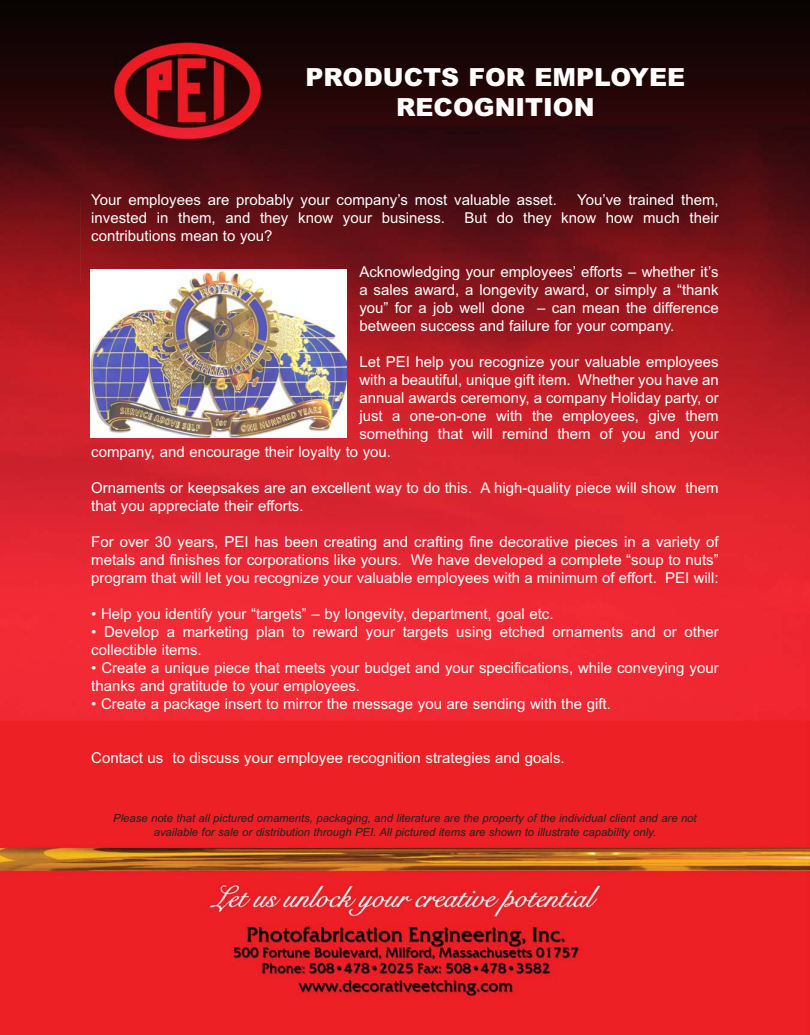
<style>
.page{position:relative;width:810px;height:1035px;background:#fff}
.page>*{position:absolute;margin:0;border:0;box-sizing:border-box;transform-origin:0 0}
.t1{font:900 25px/30px "Arial";color:#fff;text-align:center}
.t2{font:15px/18px "Arial";color:#fff}
.t3{font:italic 11.25px/13.5px "Arial";color:#231f20;text-align:center}
</style>
<div class="page">
<img style="left:0;top:0;width:810px;height:1035px">
<img style="left:90px;top:270px;width:257px;height:168px">
<h1 class="t1" style="left:306px;top:65px;width:381px">PRODUCTS FOR EMPLOYEE<br>RECOGNITION</h1>
<p class="t2" style="left:91px;top:192px;width:467px">Your employees are probably your company’s most valuable asset.</p>
<p class="t2" style="left:577px;top:192px;width:143px">You’ve trained them,</p>
<p class="t2" style="left:91px;top:210px;width:355px">invested in them, and they know your business.</p>
<p class="t2" style="left:465px;top:210px;width:256px">But do they know how much their</p>
<p class="t2" style="left:91px;top:228px;width:183px">contributions mean to you?</p>
<p class="t2" style="left:359px;top:264px;width:361px;text-align:justify">Acknowledging your employees’ efforts – whether it’s a sales award, a longevity award, or simply a “thank you” for a job well done – can mean the difference between success and failure for your company.</p>
<p class="t2" style="left:359px;top:354px;width:361px">Let PEI help you recognize your valuable employees</p>
<p class="t2" style="left:359px;top:372px;width:361px">with a beautiful, unique gift item. Whether you have an</p>
<p class="t2" style="left:359px;top:390px;width:361px">annual awards ceremony, a company Holiday party, or</p>
<p class="t2" style="left:359px;top:408px;width:361px">just a one-on-one with the employees, give them</p>
<p class="t2" style="left:359px;top:426px;width:361px">something that will remind them of you and your</p>
<p class="t2" style="left:91px;top:444px;width:301px">company, and encourage their loyalty to you.</p>
<p class="t2" style="left:91px;top:480px;width:629px">Ornaments or keepsakes are an excellent way to do this. A high-quality piece will show them that you appreciate their efforts.</p>
<p class="t2" style="left:91px;top:534px;width:629px;text-align:justify">For over 30 years, PEI has been creating and crafting fine decorative pieces in a variety of metals and finishes for corporations like yours. We have developed a complete “soup to nuts” program that will let you recognize your valuable employees with a minimum of effort. PEI will:</p>
<p class="t2" style="left:91px;top:606px;width:464px">• Help you identify your “targets” – by longevity, department, goal etc.</p>
<p class="t2" style="left:91px;top:624px;width:629px">• Develop a marketing plan to reward your targets using etched ornaments and or other collectible items.</p>
<p class="t2" style="left:91px;top:660px;width:629px">• Create a unique piece that meets your budget and your specifications, while conveying your thanks and gratitude to your employees.</p>
<p class="t2" style="left:91px;top:696px;width:521px">• Create a package insert to mirror the message you are sending with the gift.</p>
<p class="t2" style="left:91px;top:750px;width:475px">Contact us to discuss your employee recognition strategies and goals.</p>
<p class="t3" style="left:113px;top:813px;width:585px">Please note that all pictured ornaments, packaging, and literature are the property of the individual client and are not available for sale or distribution through PEI. All pictured items are shown to illustrate capability only.</p>
</div>
